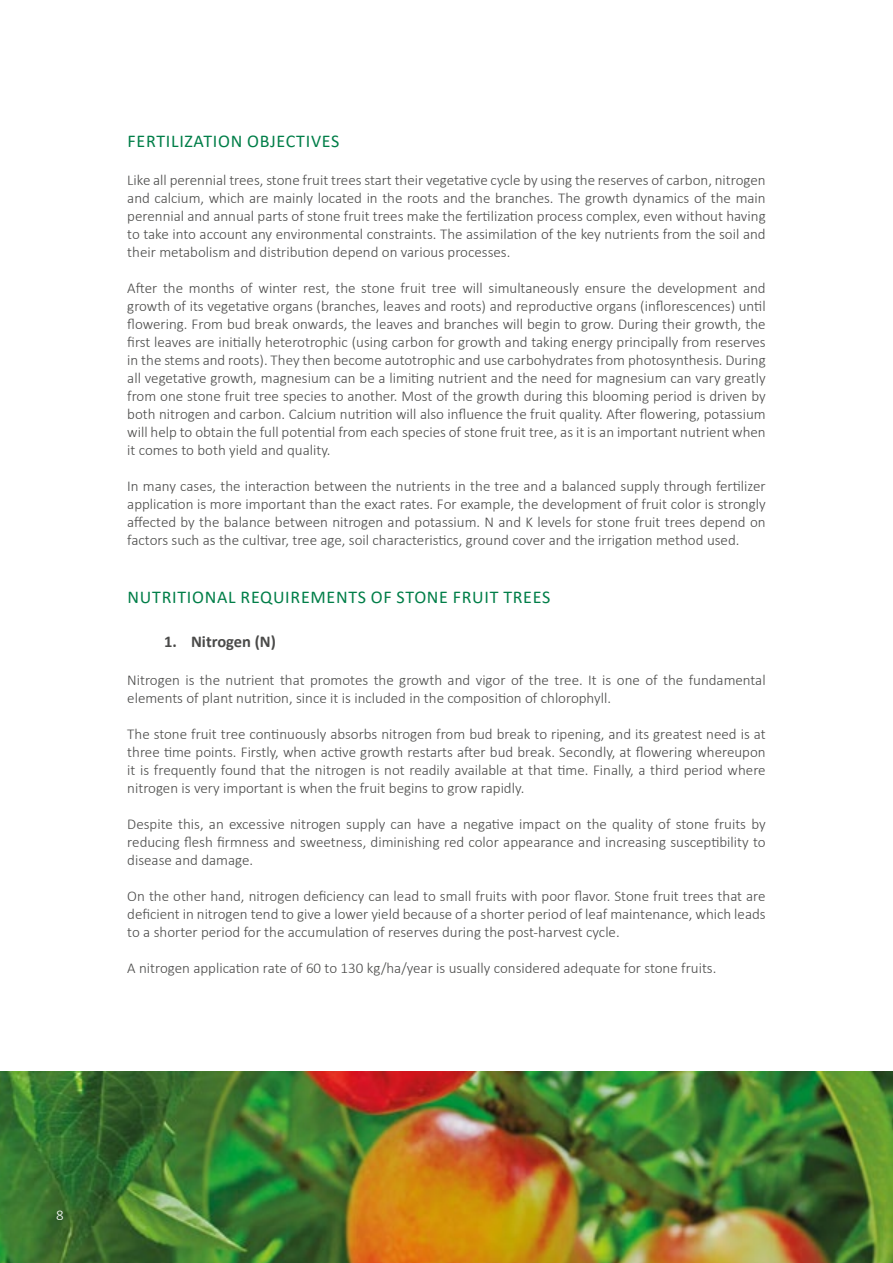
<style>
.page{position:relative;width:893px;height:1263px;background:#fff}
.page>*{position:absolute;margin:0;border:0;box-sizing:border-box;transform-origin:0 0}
.t1{font:18px "Calibri";letter-spacing:.04em;color:#007e48}
.t2{font:700 16.5px "Calibri";color:#4a4a49}
.t3{font:300 15px/18px "Calibri";color:#4a4a49;text-align:justify}
.t4{font:300 15px "Calibri";color:#fff}
</style>
<div class="page">
<img style="left:0;top:1071px;width:893px;height:192px">
<p class="t1" style="left:128px;top:129px;width:213px">FERTILIZATION OBJECTIVES</p>
<p class="t3" style="left:127px;top:171px;width:640px">Like all perennial trees, stone fruit trees start their vegetative cycle by using the reserves of carbon, nitrogen and calcium, which are mainly located in the roots and the branches. The growth dynamics of the main perennial and annual parts of stone fruit trees make the fertilization process complex, even without having to take into account any environmental constraints. The assimilation of the key nutrients from the soil and their metabolism and distribution depend on various processes.</p>
<p class="t3" style="left:127px;top:279px;width:640px">After the months of winter rest, the stone fruit tree will simultaneously ensure the development and growth of its vegetative organs (branches, leaves and roots) and reproductive organs (inflorescences) until flowering. From bud break onwards, the leaves and branches will begin to grow. During their growth, the first leaves are initially heterotrophic (using carbon for growth and taking energy principally from reserves in the stems and roots). They then become autotrophic and use carbohydrates from photosynthesis. During all vegetative growth, magnesium can be a limiting nutrient and the need for magnesium can vary greatly from one stone fruit tree species to another. Most of the growth during this blooming period is driven by both nitrogen and carbon. Calcium nutrition will also influence the fruit quality. After flowering, potassium will help to obtain the full potential from each species of stone fruit tree, as it is an important nutrient when it comes to both yield and quality.</p>
<p class="t3" style="left:127px;top:477px;width:640px">In many cases, the interaction between the nutrients in the tree and a balanced supply through fertilizer application is more important than the exact rates. For example, the development of fruit color is strongly affected by the balance between nitrogen and potassium. N and K levels for stone fruit trees depend on factors such as the cultivar, tree age, soil characteristics, ground cover and the irrigation method used.</p>
<p class="t1" style="left:128px;top:584px;width:424px">NUTRITIONAL REQUIREMENTS OF STONE FRUIT TREES</p>
<p class="t2" style="left:164px;top:629px;width:113px">1. Nitrogen (N)</p>
<p class="t3" style="left:127px;top:670px;width:640px">Nitrogen is the nutrient that promotes the growth and vigor of the tree. It is one of the fundamental elements of plant nutrition, since it is included in the composition of chlorophyll.</p>
<p class="t3" style="left:127px;top:724px;width:640px">The stone fruit tree continuously absorbs nitrogen from bud break to ripening, and its greatest need is at three time points. Firstly, when active growth restarts after bud break. Secondly, at flowering whereupon it is frequently found that the nitrogen is not readily available at that time. Finally, a third period where nitrogen is very important is when the fruit begins to grow rapidly.</p>
<p class="t3" style="left:127px;top:814px;width:640px">Despite this, an excessive nitrogen supply can have a negative impact on the quality of stone fruits by reducing flesh firmness and sweetness, diminishing red color appearance and increasing susceptibility to disease and damage.</p>
<p class="t3" style="left:127px;top:886px;width:640px">On the other hand, nitrogen deficiency can lead to small fruits with poor flavor. Stone fruit trees that are deficient in nitrogen tend to give a lower yield because of a shorter period of leaf maintenance, which leads to a shorter period for the accumulation of reserves during the post-harvest cycle.</p>
<p class="t3" style="left:127px;top:958px;width:591px">A nitrogen application rate of 60 to 130 kg/ha/year is usually considered adequate for stone fruits.</p>
<p class="t4" style="left:56px;top:1206px;width:9px">8</p>
</div>
